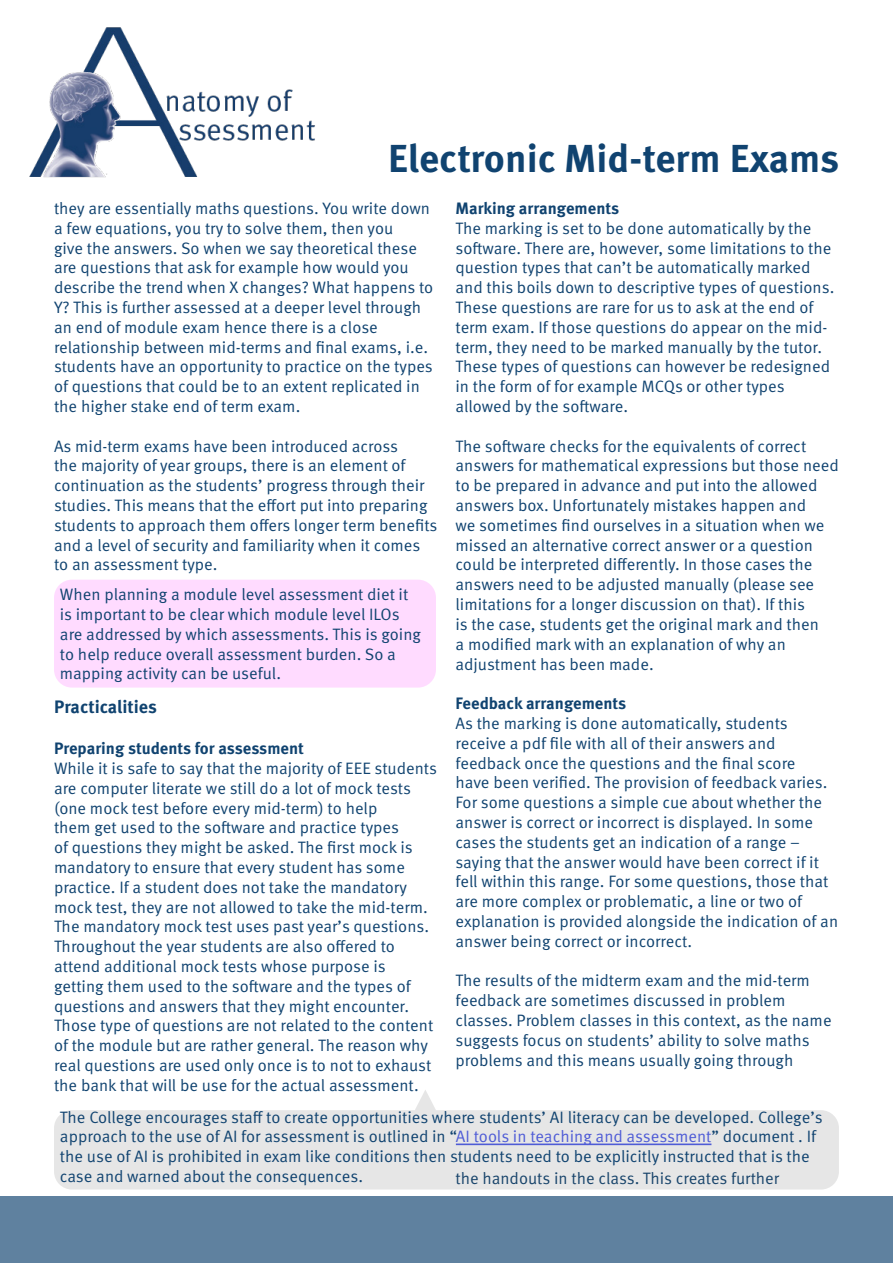
<style>
.page{position:relative;width:893px;height:1263px;background:#fff}
.page>*{position:absolute;margin:0;border:0;box-sizing:border-box;transform-origin:0 0}
.t1{font:700 39px "Meta Pro";color:#104370}
.t2{font:700 18px "Meta Pro";color:#104370}
.t3{font:16.5px/19.8px "Meta Pro Norm";color:#104370}
.t4{font:700 16.5px "Meta Pro";color:#104370}
.s1{color:#4f5cd6}
</style>
<div class="page">
<img style="left:29px;top:27px;width:286px;height:151px">
<div style="left:0;top:1196px;width:893px;height:67px;background:#5f819f"></div>
<svg style="left:415px;top:1090px;width:21px;height:20px"></svg>
<div style="left:54px;top:580px;width:382px;height:108px;background:#ffdbff;border-radius:18px"></div>
<div style="left:54px;top:1110px;width:785px;height:79px;background:#e6e6e6;border-radius:18px"></div>
<hr style="left:456px;top:1143px;width:255px;height:2px;background:#4f5cd6">
<p class="t1" style="left:388px;top:128px;width:453px">Electronic Mid-term Exams</p>
<p class="t3" style="left:54px;top:197px;width:381px">they are essentially maths questions. You write down a few equations, you try to solve them, then you<br>give the answers. So when we say theoretical these are questions that ask for example how would you describe the trend when X changes? What happens to Y? This is further assessed at a deeper level through an end of module exam hence there is a close relationship between mid-terms and final exams, i.e. students have an opportunity to practice on the types of questions that could be to an extent replicated in the higher stake end of term exam.</p>
<p class="t3" style="left:54px;top:435px;width:385px">As mid-term exams have been introduced across<br>the majority of year groups, there is an element of continuation as the students’ progress through their studies. This means that the effort put into preparing students to approach them offers longer term benefits and a level of security and familiarity when it comes to an assessment type.</p>
<p class="t3" style="left:60px;top:583px;width:363px">When planning a module level assessment diet it is important to be clear which module level ILOs are addressed by which assessments. This is going to help reduce overall assessment burden. So a mapping activity can be useful.</p>
<p class="t2" style="left:54px;top:692px;width:104px">Practicalities</p>
<p class="t4" style="left:54px;top:735px;width:252px">Preparing students for assessment</p>
<p class="t3" style="left:54px;top:757px;width:385px">While it is safe to say that the majority of EEE students are computer literate we still do a lot of mock tests (one mock test before every mid-term) to help<br>them get used to the software and practice types<br>of questions they might be asked. The first mock is mandatory to ensure that every student has some practice. If a student does not take the mandatory mock test, they are not allowed to take the mid-term.<br>The mandatory mock test uses past year’s questions.<br>Throughout the year students are also offered to attend additional mock tests whose purpose is getting them used to the software and the types of questions and answers that they might encounter.<br>Those type of questions are not related to the content of the module but are rather general. The reason why real questions are used only once is to not to exhaust the bank that will be use for the actual assessment.</p>
<p class="t4" style="left:455px;top:195px;width:165px">Marking arrangements</p>
<p class="t3" style="left:455px;top:217px;width:380px">The marking is set to be done automatically by the software. There are, however, some limitations to the question types that can’t be automatically marked and this boils down to descriptive types of questions.<br>These questions are rare for us to ask at the end of term exam. If those questions do appear on the mid&shy;term, they need to be marked manually by the tutor.<br>These types of questions can however be redesigned in the form of for example MCQs or other types allowed by the software.</p>
<p class="t3" style="left:455px;top:435px;width:385px">The software checks for the equivalents of correct answers for mathematical expressions but those need to be prepared in advance and put into the allowed answers box. Unfortunately mistakes happen and<br>we sometimes find ourselves in a situation when we missed an alternative correct answer or a question could be interpreted differently. In those cases the answers need to be adjusted manually (please see limitations for a longer discussion on that). If this<br>is the case, students get the original mark and then<br>a modified mark with an explanation of why an adjustment has been made.</p>
<p class="t4" style="left:455px;top:690px;width:172px">Feedback arrangements</p>
<p class="t3" style="left:455px;top:712px;width:384px">As the marking is done automatically, students receive a pdf file with all of their answers and feedback once the questions and the final score<br>have been verified. The provision of feedback varies.<br>For some questions a simple cue about whether the answer is correct or incorrect is displayed. In some cases the students get an indication of a range – saying that the answer would have been correct if it fell within this range. For some questions, those that are more complex or problematic, a line or two of explanation is provided alongside the indication of an answer being correct or incorrect.</p>
<p class="t3" style="left:455px;top:970px;width:378px">The results of the midterm exam and the mid-term feedback are sometimes discussed in problem classes. Problem classes in this context, as the name suggests focus on students’ ability to solve maths problems and this means usually going through</p>
<p class="t3" style="left:60px;top:1106px;width:764px">The College encourages staff to create opportunities where students’ AI literacy can be developed. College’s approach to the use of AI for assessment is outlined in “<span class="s1">AI tools in teaching and assessment</span>” document . If the use of AI is prohibited in exam like conditions then students need to be explicitly instructed that is the case and warned about the consequences.</p>
<p class="t3" style="left:455px;top:1168px;width:325px">the handouts in the class. This creates further</p>
</div>
